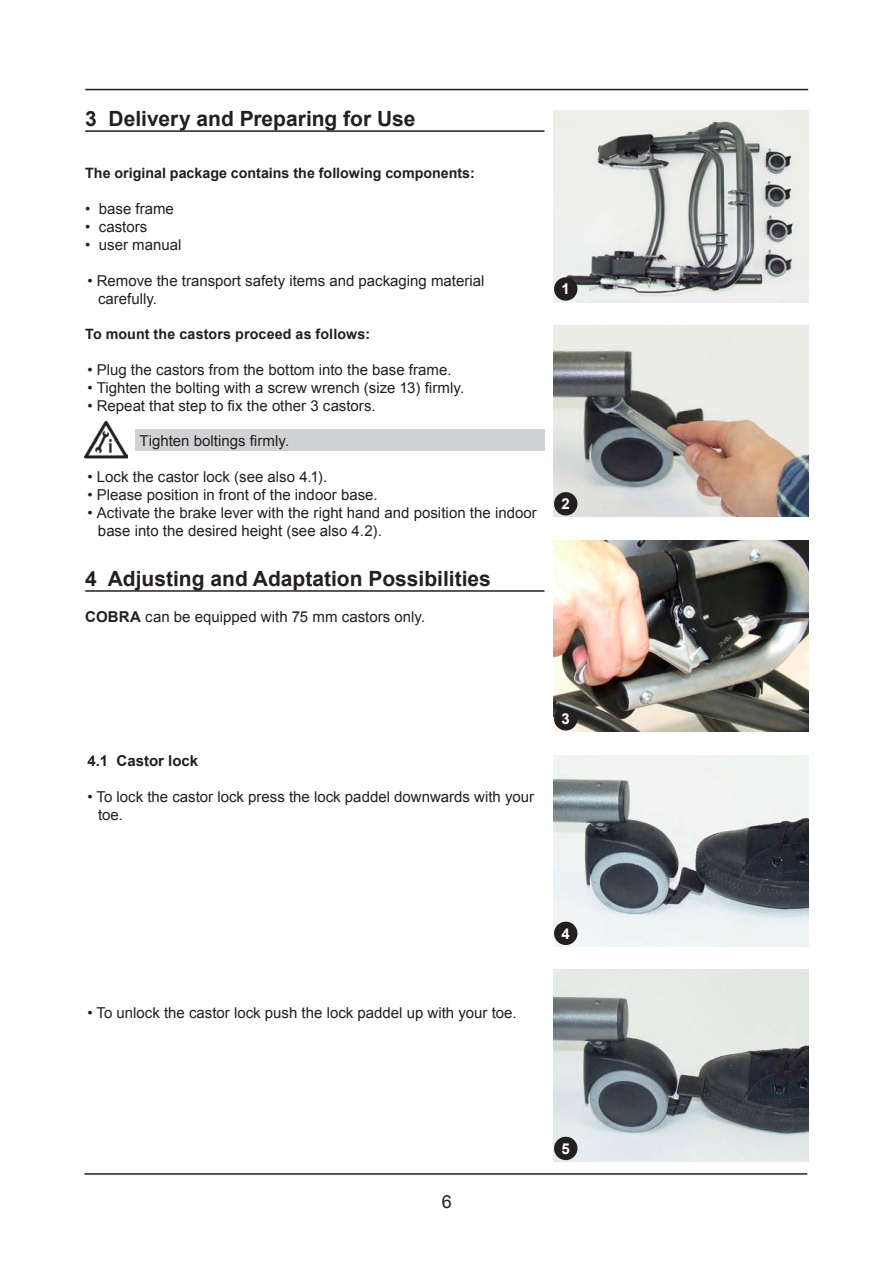
<style>
.page{position:relative;width:893px;height:1263px;background:#fff}
.page>*{position:absolute;margin:0;border:0;box-sizing:border-box;transform-origin:0 0}
.t1{font:700 21px "Arial";color:#231f20}
.t2{font:18px "Arial";color:#231f20}
.t3{font:15px/18px "Arial";color:#231f20}
.t4{font:700 15px "Arial";color:#231f20}
.t5{font:700 15px "Arial";color:#fff}
.t6{font:700 14.25px "Arial";color:#231f20}
.s1{font-weight:700}
</style>
<div class="page">
<hr style="left:85px;top:89px;width:723px;height:1px;background:#231f20">
<hr style="left:84px;top:1173px;width:723px;height:2px;background:#231f20">
<img style="left:553px;top:755px;width:255px;height:191px">
<img style="left:553px;top:970px;width:255px;height:191px">
<hr style="left:85px;top:130px;width:459px;height:2px;background:#231f20">
<hr style="left:85px;top:590px;width:459px;height:2px;background:#231f20">
<img style="left:553px;top:111px;width:255px;height:191px">
<img style="left:553px;top:326px;width:255px;height:191px">
<img style="left:553px;top:540px;width:255px;height:192px">
<div style="left:554px;top:277px;width:23px;height:24px;background:#231f20;border-radius:50%"></div>
<div style="left:554px;top:492px;width:23px;height:23px;background:#231f20;border-radius:50%"></div>
<div style="left:554px;top:707px;width:23px;height:23px;background:#231f20;border-radius:50%"></div>
<div style="left:554px;top:922px;width:23px;height:23px;background:#231f20;border-radius:50%"></div>
<div style="left:554px;top:1137px;width:23px;height:23px;background:#231f20;border-radius:50%"></div>
<img style="left:85px;top:420px;width:42px;height:39px">
<div style="left:135px;top:430px;width:409px;height:21px;background:#d1d2d4"></div>
<p class="t1" style="left:85px;top:105px;width:332px">3 Delivery and Preparing for Use</p>
<p class="t6" style="left:85px;top:164px;width:391px">The original package contains the following components:</p>
<p class="t3" style="left:85px;top:200px;width:90px">• base frame</p>
<p class="t3" style="left:85px;top:218px;width:63px">• castors</p>
<p class="t3" style="left:85px;top:236px;width:98px">• user manual</p>
<p class="t3" style="left:98px;top:272px;width:388px;text-indent:-11px">• Remove the transport safety items and packaging material carefully.</p>
<p class="t6" style="left:85px;top:325px;width:287px">To mount the castors proceed as follows:</p>
<p class="t3" style="left:87px;top:361px;width:366px">• Plug the castors from the bottom into the base frame.</p>
<p class="t3" style="left:87px;top:379px;width:378px">• Tighten the bolting with a screw wrench (size 13) firmly.</p>
<p class="t3" style="left:87px;top:397px;width:290px">• Repeat that step to fix the other 3 castors.</p>
<p class="t3" style="left:140px;top:432px;width:151px">Tighten boltings firmly.</p>
<p class="t3" style="left:87px;top:467px;width:242px">• Lock the castor lock (see also 4.1).</p>
<p class="t3" style="left:87px;top:485px;width:292px">• Please position in front of the indoor base.</p>
<p class="t3" style="left:98px;top:503px;width:440px;text-indent:-11px">• Activate the brake lever with the right hand and position the indoor base into the desired height (see also 4.2).</p>
<p class="t1" style="left:85px;top:565px;width:407px">4 Adjusting and Adaptation Possibilities</p>
<p class="t3" style="left:85px;top:608px;width:342px"><span class="s1">COBRA</span> can be equipped with 75 mm castors only.</p>
<p class="t5" style="left:562px;top:279px;width:10px">1</p>
<p class="t5" style="left:562px;top:494px;width:10px">2</p>
<p class="t4" style="left:87px;top:751px;width:112px">4.1 Castor lock</p>
<p class="t3" style="left:98px;top:788px;width:438px;text-indent:-11px">• To lock the castor lock press the lock paddel downwards with your toe.</p>
<p class="t5" style="left:562px;top:709px;width:10px">3</p>
<p class="t3" style="left:87px;top:1004px;width:431px">• To unlock the castor lock push the lock paddel up with your toe.</p>
<p class="t5" style="left:562px;top:924px;width:10px">4</p>
<p class="t2" style="left:442px;top:1190px;width:12px">6</p>
<p class="t5" style="left:562px;top:1139px;width:10px">5</p>
</div>
